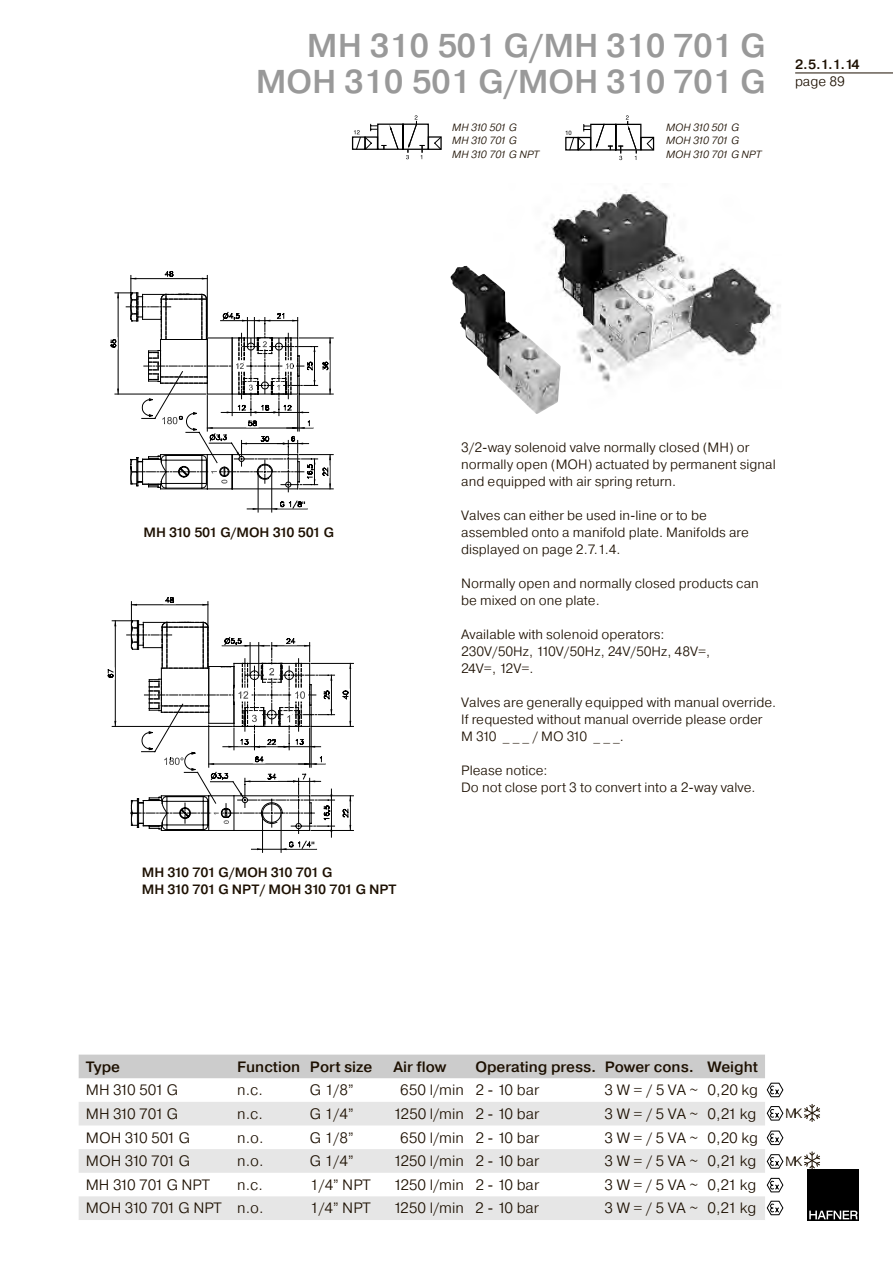
<style>
.page{position:relative;width:893px;height:1263px;background:#fff}
.page>*{position:absolute;margin:0;border:0;box-sizing:border-box;transform-origin:0 0}
.t1{font:500 33px "Pragmatica";color:#999}
.t2{font:300 15px "Pragmatica";color:#1c0f00}
.t3{font:500 15px "Pragmatica";color:#1c0f00}
.t4{font:300 15px "Pragmatica";letter-spacing:-.035em;color:#1c0f00}
.t5{font:300 15px "Pragmatica";letter-spacing:-.02em;color:#1c0f00}
.t6{font:300 13.5px/17px "Pragmatica";color:#1c0f00}
.t7{font:500 13.5px/17px "Pragmatica";color:#1c0f00}
.t8{font:500 13.5px "Pragmatica";letter-spacing:-.085em;color:#1c0f00}
.t9{font:500 13.5px "Pragmatica";letter-spacing:-.04em;color:#1c0f00}
.t10{font:italic 300 10.5px/13.5px "Pragmatica";color:#1c0f00}
.t11{font:italic 300 10.5px/13.5px "Pragmatica";letter-spacing:-.095em;color:#1c0f00}
.t12{font:6px "Arial";color:#000}
</style>
<div class="page">
<div style="left:808px;top:1169px;width:51px;height:51px;background:#000"></div>
<svg style="left:809px;top:1210px;width:49px;height:9px"></svg>
<div style="left:352px;top:136px;width:14px;height:14px;border:1px solid #000"></div>
<svg style="left:354px;top:115px;width:88px;height:44px"></svg>
<div style="left:565px;top:137px;width:14px;height:14px;border:1px solid #000"></div>
<svg style="left:569px;top:115px;width:85px;height:45px"></svg>
<hr style="left:251px;top:849px;width:66px;height:1px;background:#000">
<hr style="left:311px;top:830px;width:42px;height:1px;background:#000">
<hr style="left:281px;top:815px;width:1px;height:37px;background:#000">
<hr style="left:311px;top:663px;width:42px;height:1px;background:#000">
<hr style="left:311px;top:795px;width:42px;height:1px;background:#000">
<hr style="left:262px;top:815px;width:1px;height:37px;background:#000">
<hr style="left:311px;top:726px;width:42px;height:1px;background:#000">
<svg style="left:281px;top:849px;width:36px;height:1px"></svg>
<svg style="left:108px;top:597px;width:240px;height:252px"></svg>
<svg style="left:110px;top:271px;width:221px;height:239px"></svg>
<img style="left:549px;top:190px;width:232px;height:192px">
<img style="left:450px;top:266px;width:111px;height:148px">
<hr style="left:795px;top:73px;width:98px;height:1px;background:#1c0f00">
<svg style="left:79px;top:1102px;width:686px;height:118px;fill:#e6e6e6"></svg>
<svg style="left:79px;top:1054px;width:704px;height:43px"></svg>
<svg style="left:767px;top:1106px;width:16px;height:14px"></svg>
<svg style="left:767px;top:1130px;width:16px;height:15px"></svg>
<svg style="left:767px;top:1154px;width:16px;height:15px"></svg>
<svg style="left:767px;top:1178px;width:16px;height:14px"></svg>
<svg style="left:767px;top:1201px;width:16px;height:14px"></svg>
<svg style="left:804px;top:1104px;width:16px;height:18px"></svg>
<svg style="left:804px;top:1151px;width:16px;height:18px"></svg>
<h1 class="t1" style="left:307px;top:25px;width:460px">MH 310 501 G/MH 310 701 G</h1>
<h1 class="t1" style="left:256px;top:61px;width:511px">MOH 310 501 G/MOH 310 701 G</h1>
<p class="t11" style="left:452px;top:120px;width:89px">MH 310 501 G<br>MH 310 701 G<br>MH 310 701 G NPT</p>
<p class="t10" style="left:666px;top:120px;width:97px">MOH 310 501 G<br>MOH 310 701 G<br>MOH 310 701 G NPT</p>
<p class="t12" style="left:565px;top:129px;width:8px">10</p>
<p class="t9" style="left:795px;top:56px;width:66px">2.5.1.1.14</p>
<p class="t6" style="left:795px;top:73px;width:51px">page 89</p>
<p class="t8" style="left:144px;top:524px;width:192px">MH 310 501 G/MOH 310 501 G</p>
<p class="t7" style="left:142px;top:864px;width:256px">MH 310 701 G/MOH 310 701 G<br>MH 310 701 G NPT/ MOH 310 701 G NPT</p>
<p class="t6" style="left:461px;top:438px;width:316px">3/2-way solenoid valve normally closed (MH) or normally open (MOH) actuated by permanent signal and equipped with air spring return.</p>
<p class="t6" style="left:461px;top:506px;width:289px">Valves can either be used in-line or to be assembled onto a manifold plate. Manifolds are displayed on page 2.7.1.4.</p>
<p class="t6" style="left:461px;top:574px;width:299px">Normally open and normally closed products can be mixed on one plate.</p>
<p class="t6" style="left:461px;top:625px;width:251px">Available with solenoid operators:<br>230V/50Hz, 110V/50Hz, 24V/50Hz, 48V=,<br>24V=, 12V=.</p>
<p class="t6" style="left:461px;top:693px;width:317px">Valves are generally equipped with manual override.<br>If requested without manual override please order<br>M 310 _ _ _ / MO 310 _ _ _.</p>
<p class="t6" style="left:461px;top:761px;width:296px">Please notice:<br>Do not close port 3 to convert into a 2-way valve.</p>
<p class="t3" style="left:86px;top:1057px;width:36px">Type</p>
<p class="t3" style="left:237px;top:1057px;width:137px">Function Port size</p>
<p class="t3" style="left:393px;top:1057px;width:55px">Air flow</p>
<p class="t3" style="left:475px;top:1057px;width:284px">Operating press. Power cons. Weight</p>
<p class="t2" style="left:86px;top:1080px;width:94px">MH 310 501 G</p>
<p class="t2" style="left:237px;top:1080px;width:27px">n.c.</p>
<p class="t2" style="left:310px;top:1080px;width:45px">G 1/8”</p>
<p class="t2" style="left:400px;top:1080px;width:140px">650 l/min 2 - 10 bar</p>
<p class="t2" style="left:605px;top:1080px;width:155px">3 W = / 5 VA ~ 0,20 kg</p>
<p class="t2" style="left:86px;top:1104px;width:94px">MH 310 701 G</p>
<p class="t2" style="left:237px;top:1104px;width:27px">n.c.</p>
<p class="t2" style="left:310px;top:1104px;width:45px">G 1/4”</p>
<p class="t2" style="left:393px;top:1104px;width:147px">1250 l/min 2 - 10 bar</p>
<p class="t2" style="left:605px;top:1104px;width:153px">3 W = / 5 VA ~ 0,21 kg</p>
<p class="t4" style="left:86px;top:1128px;width:106px">MOH 310 501 G</p>
<p class="t2" style="left:237px;top:1128px;width:28px">n.o.</p>
<p class="t2" style="left:310px;top:1128px;width:45px">G 1/8”</p>
<p class="t2" style="left:400px;top:1128px;width:140px">650 l/min 2 - 10 bar</p>
<p class="t2" style="left:605px;top:1128px;width:155px">3 W = / 5 VA ~ 0,20 kg</p>
<p class="t4" style="left:86px;top:1151px;width:106px">MOH 310 701 G</p>
<p class="t2" style="left:237px;top:1151px;width:28px">n.o.</p>
<p class="t2" style="left:310px;top:1151px;width:45px">G 1/4”</p>
<p class="t2" style="left:393px;top:1151px;width:147px">1250 l/min 2 - 10 bar</p>
<p class="t2" style="left:605px;top:1151px;width:153px">3 W = / 5 VA ~ 0,21 kg</p>
<p class="t5" style="left:86px;top:1175px;width:126px">MH 310 701 G NPT</p>
<p class="t2" style="left:237px;top:1175px;width:27px">n.c.</p>
<p class="t2" style="left:310px;top:1175px;width:62px">1/4” NPT</p>
<p class="t2" style="left:393px;top:1175px;width:147px">1250 l/min 2 - 10 bar</p>
<p class="t2" style="left:605px;top:1175px;width:153px">3 W = / 5 VA ~ 0,21 kg</p>
<p class="t2" style="left:86px;top:1199px;width:179px">MOH 310 701 G NPT n.o.</p>
<p class="t2" style="left:310px;top:1199px;width:62px">1/4” NPT</p>
<p class="t2" style="left:393px;top:1199px;width:147px">1250 l/min 2 - 10 bar</p>
<p class="t2" style="left:605px;top:1199px;width:153px">3 W = / 5 VA ~ 0,21 kg</p>
<p class="t6" style="left:785px;top:1104px;width:19px">MK</p>
<p class="t6" style="left:785px;top:1152px;width:19px">MK</p>
</div>
